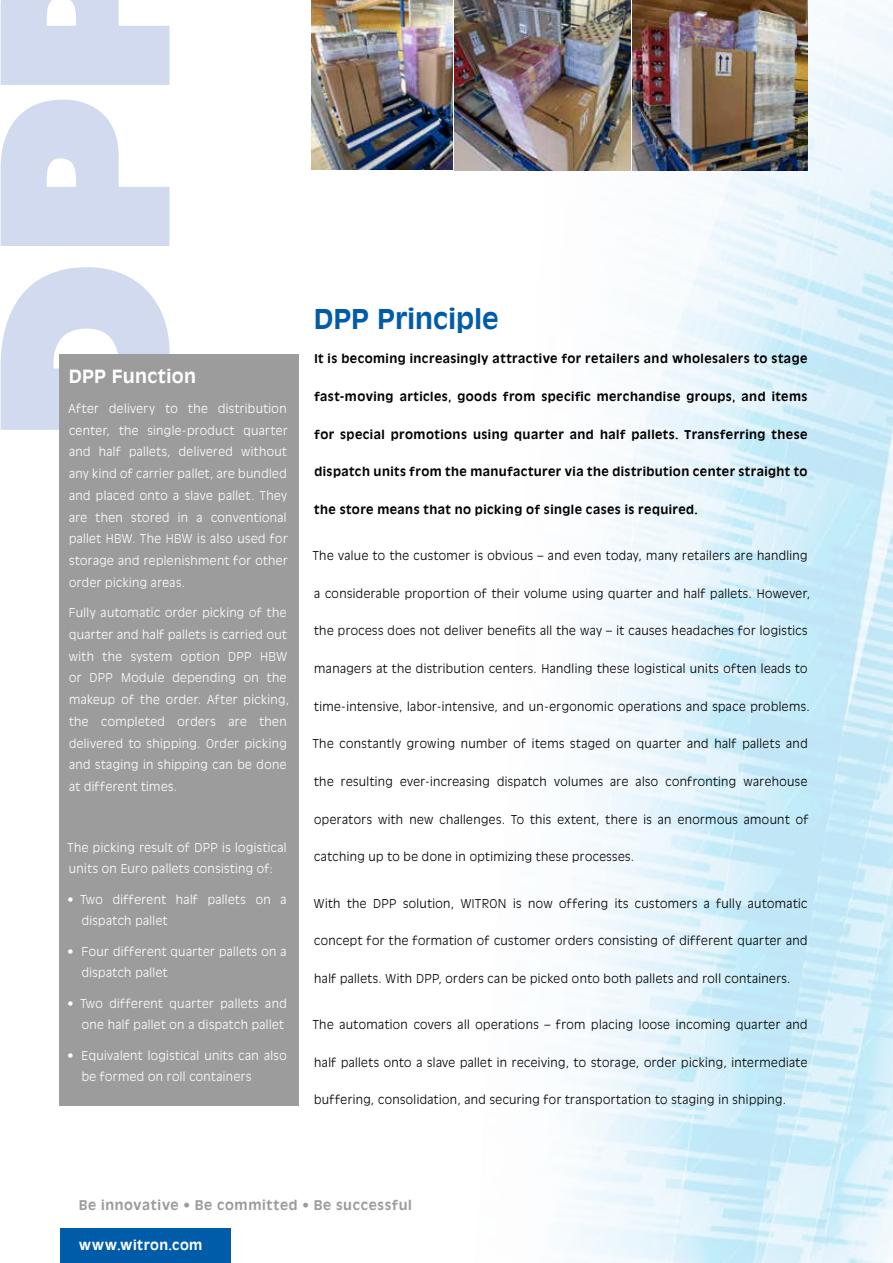
<style>
.page{position:relative;width:893px;height:1263px;background:#fff}
.page>*{position:absolute;margin:0;border:0;box-sizing:border-box;transform-origin:0 0}
.t1{font:800 224.1px "Futura";color:#d2daf0}
.t2{font:700 27px "Antique Olive";letter-spacing:.005em;color:#005ba9}
.t3{font:700 18px "Antique Olive";letter-spacing:.015em;color:#fff}
.t4{font:700 13.2px "Antique Olive";letter-spacing:.05em;color:#9c9c9d}
.t5{font:700 13.2px "Antique Olive";letter-spacing:.035em;color:#fff}
.t6{font:300 12px "Antique Olive";letter-spacing:.035em;color:#000}
.t7{font:300 12px/21.8px "Antique Olive";letter-spacing:.035em;color:#fff}
.t8{font:700 12px "Antique Olive";letter-spacing:.035em;color:#000}
</style>
<div class="page">
<img style="left:466px;top:0;width:427px;height:1263px">
<div style="left:61px;top:1229px;width:170px;height:34px;background:#005ba9"></div>
<div style="left:60px;top:354px;width:239px;height:752px;background:#9c9c9d"></div>
<img style="left:312px;top:0;width:140px;height:170px">
<img style="left:454px;top:0;width:176px;height:170px">
<img style="left:632px;top:0;width:176px;height:170px">
<h1 class="t1" style="left:-57px;top:444px;width:510px;rotate:-90deg">DPP</h1>
<h3 class="t3" style="left:69px;top:365px;width:129px">DPP Function</h3>
<p class="t7" style="left:69px;top:398px;width:221px;text-align:justify">After delivery to the distribution center, the single-product quarter and half pallets, delivered without any kind of carrier pallet, are bundled and placed onto a slave pallet. They are then stored in a conventional pallet HBW. The HBW is also used for storage and replenishment for other order picking areas.</p>
<p class="t7" style="left:69px;top:602px;width:222px">Fully automatic order picking of the quarter and half pallets is carried out with the system option DPP HBW or DPP Module depending on the makeup of the order. After picking, the completed orders are then delivered to shipping. Order picking and staging in shipping can be done at different times.</p>
<p class="t7" style="left:68px;top:836px;width:220px">The picking result of DPP is logistical units on Euro pallets consisting of:</p>
<p class="t7" style="left:82px;top:888px;width:206px;text-indent:-14px">• Two different half pallets on a dispatch pallet</p>
<p class="t7" style="left:82px;top:940px;width:206px;text-indent:-14px">• Four different quarter pallets on a dispatch pallet</p>
<p class="t7" style="left:68px;top:992px;width:221px;text-align:right">• Two different quarter pallets and one half pallet on a dispatch pallet</p>
<p class="t7" style="left:82px;top:1044px;width:206px;text-indent:-14px">• Equivalent logistical units can also be formed on roll containers</p>
<h2 class="t2" style="left:314px;top:302px;width:186px">DPP Principle</h2>
<p class="t8" style="left:314px;top:352px;width:494px">It is becoming increasingly attractive for retailers and wholesalers to stage</p>
<p class="t8" style="left:314px;top:389px;width:494px">fast-moving articles, goods from specific merchandise groups, and items</p>
<p class="t8" style="left:314px;top:427px;width:494px">for special promotions using quarter and half pallets. Transferring these</p>
<p class="t8" style="left:314px;top:465px;width:495px">dispatch units from the manufacturer via the distribution center straight to</p>
<p class="t8" style="left:314px;top:502px;width:385px">the store means that no picking of single cases is required.</p>
<p class="t6" style="left:313px;top:549px;width:496px">The value to the customer is obvious – and even today, many retailers are handling</p>
<p class="t6" style="left:314px;top:586px;width:497px">a considerable proportion of their volume using quarter and half pallets. However,</p>
<p class="t6" style="left:314px;top:624px;width:495px">the process does not deliver benefits all the way – it causes headaches for logistics</p>
<p class="t6" style="left:314px;top:662px;width:495px">managers at the distribution centers. Handling these logistical units often leads to</p>
<p class="t6" style="left:314px;top:699px;width:497px">time-intensive, labor-intensive, and un-ergonomic operations and space problems.</p>
<p class="t6" style="left:313px;top:737px;width:496px">The constantly growing number of items staged on quarter and half pallets and</p>
<p class="t6" style="left:314px;top:775px;width:495px">the resulting ever-increasing dispatch volumes are also confronting warehouse</p>
<p class="t6" style="left:314px;top:812px;width:496px">operators with new challenges. To this extent, there is an enormous amount of</p>
<p class="t6" style="left:314px;top:850px;width:321px">catching up to be done in optimizing these processes.</p>
<p class="t6" style="left:314px;top:896px;width:495px">With the DPP solution, WITRON is now offering its customers a fully automatic</p>
<p class="t6" style="left:314px;top:934px;width:495px">concept for the formation of customer orders consisting of different quarter and</p>
<p class="t6" style="left:314px;top:971px;width:478px">half pallets. With DPP, orders can be picked onto both pallets and roll containers.</p>
<p class="t6" style="left:313px;top:1017px;width:496px">The automation covers all operations – from placing loose incoming quarter and</p>
<p class="t6" style="left:314px;top:1055px;width:495px">half pallets onto a slave pallet in receiving, to storage, order picking, intermediate</p>
<p class="t6" style="left:314px;top:1093px;width:473px">buffering, consolidation, and securing for transportation to staging in shipping.</p>
<p class="t4" style="left:79px;top:1196px;width:335px">Be innovative • Be committed • Be successful</p>
<p class="t5" style="left:79px;top:1237px;width:125px">www.witron.com</p>
</div>
